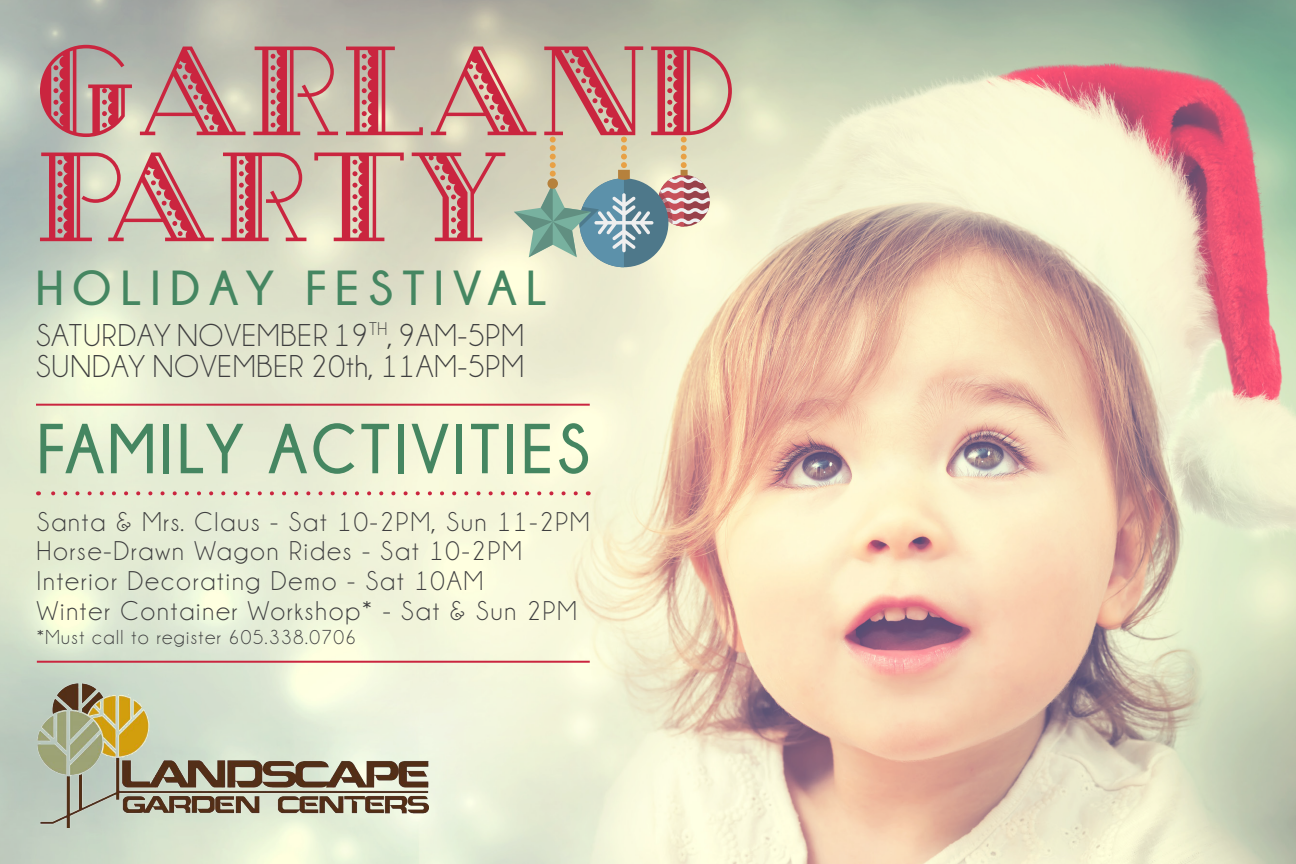
<style>
.page{position:relative;width:1296px;height:864px;background:#fff}
.page>*{position:absolute;margin:0;border:0;box-sizing:border-box;transform-origin:0 0}
.t1{font:124px "Metro Retro NF";color:#ca253f}
.t2{font:700 70.4px "Champagne&Limousines";letter-spacing:.06em;color:#458661;scale:.93 1}
.t3{font:700 49px "Champagne&Limousines";letter-spacing:.19em;color:#458661}
.t4{font:31.8px/31.8px "Champagne&Limousines";letter-spacing:.03em;color:#3e3e3f}
.t5{font:27.4px/29.6px "Champagne&Limousines";letter-spacing:.07em;color:#3e3e3f}
.t6{font:20.4px "Champagne&Limousines";letter-spacing:.07em;color:#3e3e3f}
</style>
<div class="page">
<img style="left:0;top:0;width:1296px;height:864px">
<hr style="left:36px;top:404px;width:554px;height:2px;background:#ca253f">
<hr style="left:37px;top:661px;width:553px;height:2px;background:#ca253f">
<img style="left:36px;top:682px;width:393px;height:146px">
<svg style="left:38px;top:491px;width:538px;height:4px;background:#e4beb1"></svg>
<svg style="left:514px;top:137px;width:196px;height:130px;background:#b8bfb1"></svg>
<p class="t1" style="left:36px;top:24px;width:701px">GARLAND</p>
<p class="t1" style="left:36px;top:130px;width:475px">PARTY</p>
<p class="t3" style="left:36px;top:262px;width:512px">HOLIDAY FESTIVAL</p>
<p class="t4" style="left:36px;top:319px;width:489px">SATURDAY NOVEMBER 19<sup>TH</sup>, 9AM-5PM<br>SUNDAY NOVEMBER 20th, 11AM-5PM</p>
<p class="t2" style="left:37px;top:410px;width:596px">FAMILY ACTIVITIES</p>
<p class="t5" style="left:37px;top:507px;width:554px">Santa &amp; Mrs. Claus - Sat 10-2PM, Sun 11-2PM</p>
<p class="t5" style="left:37px;top:537px;width:486px">Horse-Drawn Wagon Rides - Sat 10-2PM</p>
<p class="t5" style="left:37px;top:566px;width:542px">Interior Decorating Demo - Sat 10AM<br>Winter Container Workshop* - Sat &amp; Sun 2PM</p>
<p class="t6" style="left:37px;top:627px;width:321px">*Must call to register 605.338.0706</p>
</div>
